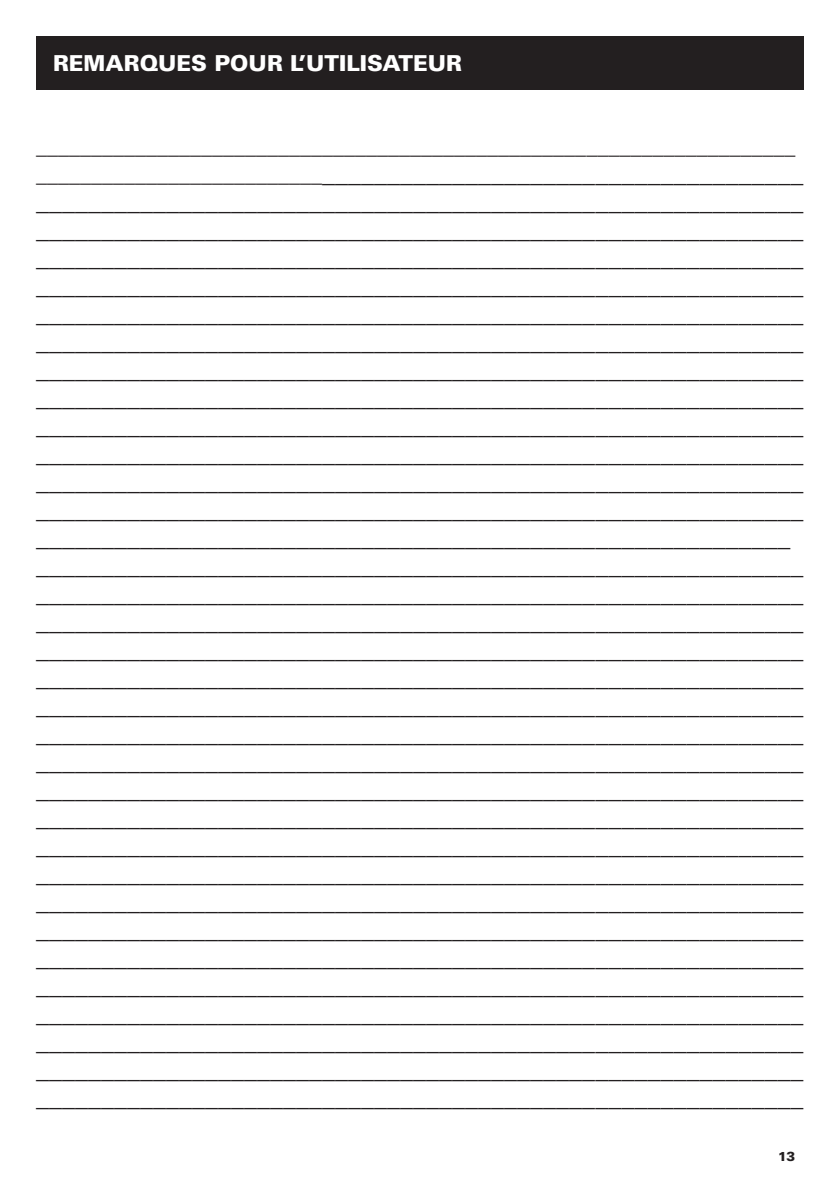
<style>
.page{position:relative;width:840px;height:1188px;background:#fff}
.page>*{position:absolute;margin:0;border:0;box-sizing:border-box;transform-origin:0 0}
.Drakes_Number_Style_1{font:26px/28px "Univers LT Pro 55 Roman";color:#231f20}
.Drakes_Number_Style_1-2{font:700 22px "Univers LT Pro 65";color:#231f20}
.Drakes_Header_Style_1{font:900 22px "Univers LT Pro 75";color:#fff}
.t1{font:900 13px "Univers LT Pro 75";color:#231f20}
.s1{font-family:"Univers LT Pro 65";font-weight:700;font-size:22px}
</style>
<div class="page">
<div style="left:36px;top:36px;width:768px;height:54px;background:#231f20"></div>
<p class="Drakes_Header_Style_1" style="left:53px;top:48px;width:410px">REMARQUES POUR L’UTILISATEUR</p>
<p class="Drakes_Number_Style_1-2" style="left:36px;top:131px;width:760px">_____________________________________________________________________</p>
<p class="Drakes_Number_Style_1" style="left:36px;top:158px;width:768px"><span class="s1">__________________________</span>_____________________________________ ___________________________________________________________ ___________________________________________________________ ___________________________________________________________ ___________________________________________________________ ___________________________________________________________ ___________________________________________________________ ___________________________________________________________ ___________________________________________________________ ___________________________________________________________ ___________________________________________________________ ___________________________________________________________ ___________________________________________________________ __________________________________________________________ ___________________________________________________________ ___________________________________________________________ ___________________________________________________________ ___________________________________________________________ ___________________________________________________________ ___________________________________________________________ ___________________________________________________________ ___________________________________________________________ ___________________________________________________________ ___________________________________________________________ ___________________________________________________________ ___________________________________________________________ ___________________________________________________________ ___________________________________________________________ ___________________________________________________________ ___________________________________________________________ ___________________________________________________________ ___________________________________________________________ ___________________________________________________________ ___________________________________________________________</p>
<p class="t1" style="left:778px;top:1147px;width:19px">13</p>
</div>
